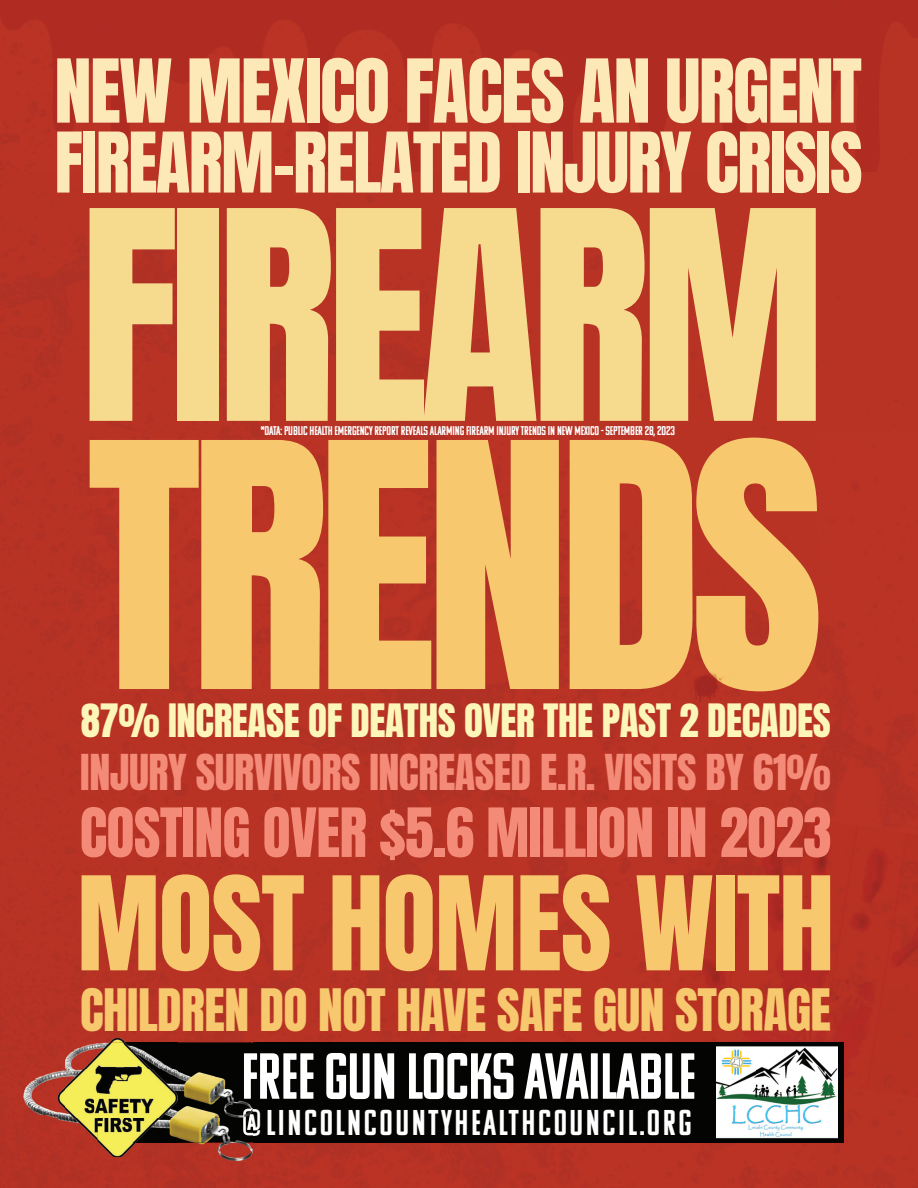
<style>
.page{position:relative;width:918px;height:1188px;background:#fff}
.page>*{position:absolute;margin:0;border:0;box-sizing:border-box;transform-origin:0 0}
.t1{font:289.95px "Anton";letter-spacing:-.04em;color:#f7c86d}
.t2{font:247.8px "Anton";letter-spacing:-.035em;color:#f6db8e}
.t3{font:110.7px "Anton";letter-spacing:-.01em;color:#f7c86d}
.t4{font:74.85px "Anton";letter-spacing:-.02em;color:#fde8b7}
.t5{font:71.1px "Anton";letter-spacing:-.02em;color:#fde8b7}
.t6{font:64.95px "Komu A";letter-spacing:-.01em;color:#fff}
.t7{font:57.6px "Anton";letter-spacing:-.01em;color:#f48b78}
.t8{font:49.8px "Anton";letter-spacing:-.01em;color:#f7c86d}
.t9{font:42px "Anton";letter-spacing:-.01em;color:#f48b78}
.t10{font:39.15px "Anton";letter-spacing:-.01em;color:#fdf6b9}
.t11{font:35.85px "Komu A";letter-spacing:.07em;color:#fff}
.t12{font:12.6px "Komu A";letter-spacing:-.01em;color:#fff}
</style>
<div class="page">
<img style="left:0;top:1px;width:918px;height:437px">
<div style="left:0;top:438px;width:101px;height:643px;background:#b83325"></div>
<img style="left:817px;top:438px;width:101px;height:396px">
<img style="left:101px;top:691px;width:613px;height:351px">
<div style="left:714px;top:691px;width:103px;height:122px;background:#b93325"></div>
<img style="left:808px;top:813px;width:9px;height:5px">
<div style="left:0;top:1081px;width:50px;height:107px;background:#b33225"></div>
<div style="left:817px;top:1089px;width:101px;height:99px;background:#b93325"></div>
<img style="left:50px;top:1143px;width:767px;height:45px">
<img style="left:681px;top:703px;width:17px;height:34px">
<div style="left:709px;top:703px;width:121px;height:34px;background:#b93325"></div>
<img style="left:90px;top:438px;width:728px;height:253px">
<div style="left:700px;top:802px;width:58px;height:51px;background:#b73123"></div>
<img style="left:750px;top:810px;width:58px;height:51px">
<img style="left:800px;top:818px;width:58px;height:51px">
<img style="left:850px;top:826px;width:58px;height:51px">
<img style="left:900px;top:834px;width:18px;height:51px">
<img style="left:692px;top:853px;width:58px;height:51px">
<img style="left:742px;top:861px;width:58px;height:51px">
<div style="left:792px;top:869px;width:58px;height:51px;background:#b83123"></div>
<img style="left:842px;top:877px;width:58px;height:51px">
<img style="left:892px;top:885px;width:26px;height:51px">
<div style="left:684px;top:904px;width:58px;height:51px;background:#b73123"></div>
<div style="left:734px;top:912px;width:58px;height:51px;background:#b83123"></div>
<div style="left:784px;top:920px;width:58px;height:51px;background:#b73023"></div>
<div style="left:834px;top:928px;width:58px;height:51px;background:#b83123"></div>
<img style="left:884px;top:936px;width:34px;height:51px">
<img style="left:676px;top:955px;width:58px;height:42px">
<img style="left:730px;top:963px;width:54px;height:24px">
<img style="left:781px;top:971px;width:53px;height:16px">
<div style="left:830px;top:979px;width:54px;height:53px;background:#b42e23"></div>
<div style="left:876px;top:987px;width:42px;height:51px;background:#b73123"></div>
<img style="left:670px;top:1006px;width:46px;height:36px">
<img style="left:837px;top:1032px;width:39px;height:57px">
<div style="left:868px;top:1038px;width:50px;height:59px;background:#b73123"></div>
<img style="left:677px;top:987px;width:100px;height:10px">
<div style="left:777px;top:987px;width:53px;height:43px;background:#b42d23"></div>
<img style="left:676px;top:997px;width:104px;height:34px">
<img style="left:682px;top:691px;width:49px;height:12px">
<svg style="left:709px;top:703px;width:22px;height:1px"></svg>
<img style="left:682px;top:670px;width:49px;height:21px">
<div style="left:125px;top:1042px;width:719px;height:101px;background:#040503"></div>
<img style="left:716px;top:1030px;width:121px;height:115px">
<img style="left:716px;top:1030px;width:114px;height:1px">
<img style="left:178px;top:1042px;width:74px;height:1px">
<img style="left:244px;top:1053px;width:8px;height:16px">
<img style="left:24px;top:1069px;width:34px;height:46px">
<div style="left:24px;top:1115px;width:45px;height:46px;background:#b43125"></div>
<img style="left:69px;top:1157px;width:92px;height:4px">
<img style="left:161px;top:1143px;width:91px;height:18px">
<img style="left:177px;top:1117px;width:75px;height:26px">
<img style="left:243px;top:1117px;width:9px;height:18px">
<img style="left:98px;top:1069px;width:154px;height:48px">
<img style="left:244px;top:1069px;width:8px;height:30px">
<svg style="left:243px;top:1109px;width:9px;height:8px"></svg>
<img style="left:58px;top:1038px;width:119px;height:31px">
<img style="left:65px;top:1042px;width:75px;height:27px">
<img style="left:140px;top:1042px;width:37px;height:1px">
<img style="left:58px;top:1069px;width:40px;height:88px">
<img style="left:98px;top:1117px;width:79px;height:40px">
<h3 class="t4" style="left:54px;top:53px;width:809px">NEW MEXICO FACES AN URGENT</h3>
<h3 class="t5" style="left:55px;top:126px;width:810px">FIREARM-RELATED INJURY CRISIS</h3>
<h2 class="t2" style="left:80px;top:190px;width:747px">FIREARM</h2>
<p class="t12" style="left:261px;top:425px;width:416px">*DATA: PUBLIC HEALTH EMERGENCY REPORT REVEALS ALARMING FIREARM INJURY TRENDS IN NEW MEXICO - SEPTEMBER 28, 2023</p>
<h1 class="t1" style="left:87px;top:419px;width:739px">TRENDS</h1>
<h3 class="t10" style="left:81px;top:700px;width:752px">87% INCREASE OF DEATHS OVER THE PAST 2 DECADES</h3>
<h3 class="t9" style="left:80px;top:751px;width:752px">INJURY SURVIVORS INCREASED E.R. VISITS BY 61%</h3>
<h3 class="t7" style="left:80px;top:803px;width:753px">COSTING OVER $5.6 MILLION IN 2023</h3>
<h3 class="t3" style="left:77px;top:867px;width:758px">MOST HOMES WITH</h3>
<h3 class="t8" style="left:80px;top:984px;width:753px">CHILDREN DO NOT HAVE SAFE GUN STORAGE</h3>
<h3 class="t6" style="left:241px;top:1043px;width:456px">FREE GUN LOCKS AVAILABLE</h3>
<h3 class="t11" style="left:242px;top:1104px;width:451px">@ LINCOLNCOUNTYHEALTHCOUNCIL.ORG</h3>
</div>
